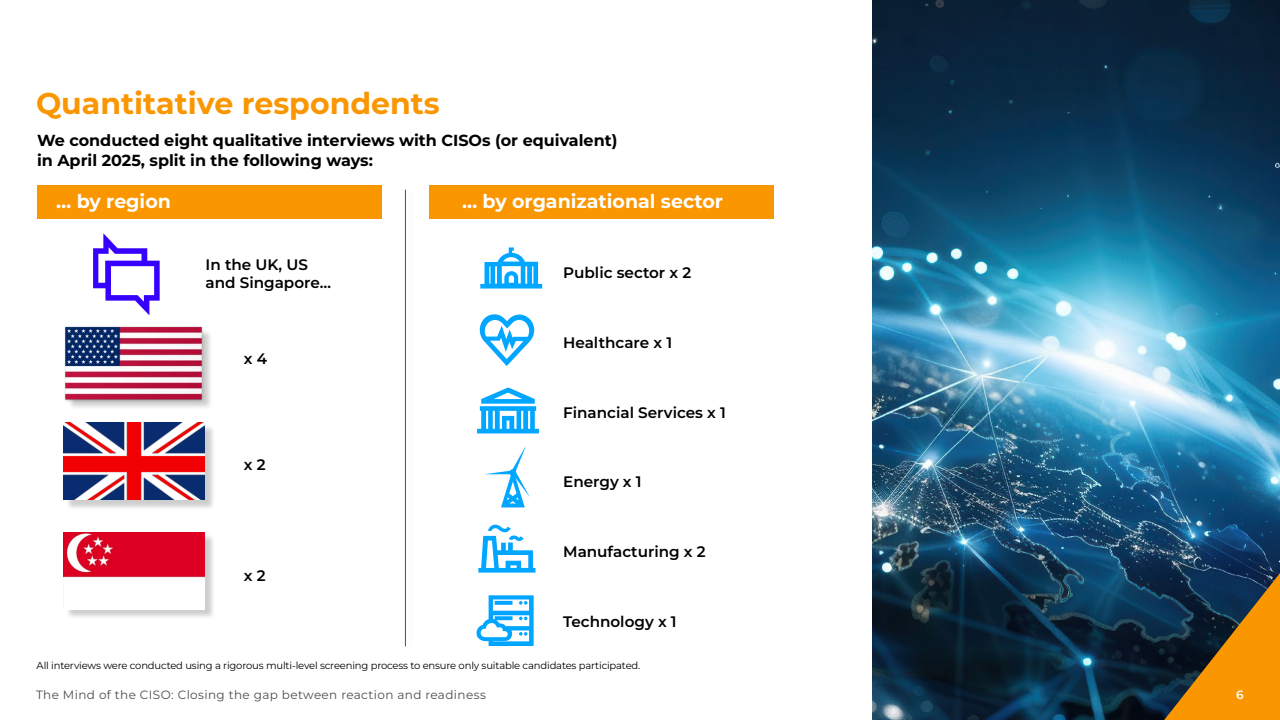
<style>
.page{position:relative;width:1280px;height:720px;background:#fff}
.page>*{position:absolute;margin:0;border:0;box-sizing:border-box;transform-origin:0 0}
.t1{font:700 30px "Montserrat";color:#fa9600}
.t2{font:700 19px "Montserrat";color:#fff}
.t3{font:700 16px/19.2px "Montserrat";color:#000}
.t4{font:600 15.2px/18.2px "Montserrat";color:#000}
.t5{font:12px "Montserrat";letter-spacing:.035em;color:#4d4d4d}
.t6{font:600 12px "Montserrat";color:#fff}
.t7{font:10px "Montserrat";letter-spacing:-.015em;color:#000}
</style>
<div class="page">
<img style="left:872px;top:0;width:408px;height:720px">
<svg style="left:1164px;top:573px;width:116px;height:147px;background:#805d21"></svg>
<div style="left:429px;top:186px;width:344px;height:33px;background:#fa9600"></div>
<div style="left:37px;top:186px;width:345px;height:33px;background:#fa9600"></div>
<div style="left:67px;top:329px;width:148px;height:82px;background:#000;opacity:.2"></div>
<img style="left:65px;top:326px;width:140px;height:77px">
<div style="left:66px;top:424px;width:150px;height:86px;background:#000;opacity:.2"></div>
<img style="left:64px;top:423px;width:141px;height:77px">
<div style="left:66px;top:534px;width:150px;height:86px;background:#000;opacity:.2"></div>
<img style="left:64px;top:532px;width:141px;height:77px">
<svg style="left:480px;top:247px;width:62px;height:42px"></svg>
<svg style="left:479px;top:314px;width:56px;height:52px"></svg>
<svg style="left:477px;top:388px;width:62px;height:45px"></svg>
<svg style="left:484px;top:447px;width:46px;height:60px"></svg>
<svg style="left:478px;top:524px;width:58px;height:49px"></svg>
<svg style="left:477px;top:595px;width:57px;height:50px"></svg>
<svg style="left:93px;top:233px;width:67px;height:82px"></svg>
<hr style="left:405px;top:190px;width:1px;height:456px;background:#524d4a">
<h1 class="t1" style="left:36px;top:84px;width:405px">Quantitative respondents</h1>
<h3 class="t3" style="left:37px;top:131px;width:582px">We conducted eight qualitative interviews with CISOs (or equivalent) in April 2025, split in the following ways:</h3>
<h2 class="t2" style="left:56px;top:189px;width:116px">… by region</h2>
<h2 class="t2" style="left:462px;top:189px;width:262px">… by organizational sector</h2>
<h3 class="t4" style="left:206px;top:255px;width:127px">In the UK, US and Singapore…</h3>
<h3 class="t4" style="left:244px;top:349px;width:25px">x 4</h3>
<h3 class="t4" style="left:244px;top:455px;width:23px">x 2</h3>
<h3 class="t4" style="left:244px;top:566px;width:23px">x 2</h3>
<h3 class="t4" style="left:563px;top:264px;width:130px">Public sector x 2</h3>
<h3 class="t4" style="left:563px;top:333px;width:111px">Healthcare x 1</h3>
<h3 class="t4" style="left:563px;top:403px;width:164px">Financial Services x 1</h3>
<h3 class="t4" style="left:563px;top:472px;width:80px">Energy x 1</h3>
<h3 class="t4" style="left:563px;top:542px;width:144px">Manufacturing x 2</h3>
<h3 class="t4" style="left:563px;top:612px;width:115px">Technology x 1</h3>
<p class="t7" style="left:37px;top:659px;width:605px">All interviews were conducted using a rigorous multi-level screening process to ensure only suitable candidates participated.</p>
<p class="t5" style="left:36px;top:687px;width:451px">The Mind of the CISO: Closing the gap between reaction and readiness</p>
<p class="t6" style="left:1236px;top:687px;width:9px">6</p>
</div>
